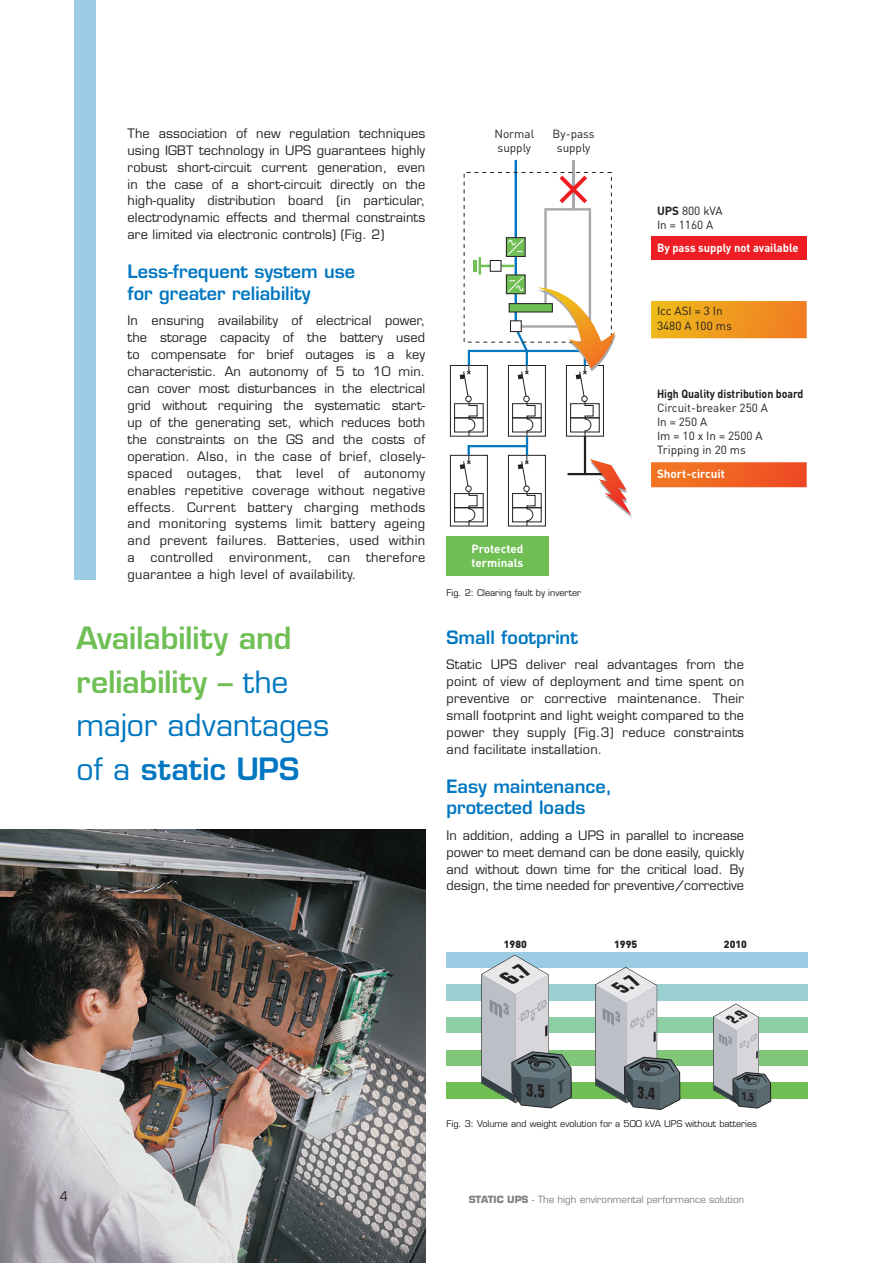
<style>
.page{position:relative;width:893px;height:1263px;background:#fff}
.page>*{position:absolute;margin:0;border:0;box-sizing:border-box;transform-origin:0 0}
.t1{font:600 30px/43.5px "Eurostile";letter-spacing:-.005em;color:#6fbf54}
.t2{font:600 18px/21.6px "Eurostile";color:#0077c0}
.t3{font:condensed 13.5px "Eurostile";color:#231f20}
.t4{font:12.75px/17px "Eurostile";letter-spacing:.015em;color:#231f20;text-align:justify}
.t5{font:11.7px/14.1px "DINOT";color:#231f20}
.t6{font:700 11.7px/14.1px "DINOT";color:#fff}
.t7{font:700 11.7px "DINOT";color:#231f20;scale:.9 1}
.t8{font:700 11.7px "DINOT";color:#fff;scale:.95 1}
.t9{font:900 10.35px "DINOT";color:#231f20}
.t10{font:9.75px "Eurostile";letter-spacing:-.005em;color:#808285}
.t11{font:9px "Eurostile";color:#231f20}
.s1{font-weight:400;color:#0077c0}
.s2{color:#0077c0}
.s3{font-weight:700}
</style>
<div class="page">
<div style="left:74px;top:0;width:22px;height:579px;background:#9bcce3"></div>
<img style="left:0;top:829px;width:425px;height:434px">
<div style="left:651px;top:236px;width:156px;height:24px;background:#ee1d23"></div>
<svg style="left:651px;top:301px;width:156px;height:37px"></svg>
<svg style="left:651px;top:462px;width:156px;height:25px"></svg>
<hr style="left:515px;top:160px;width:2px;height:168px;background:#0077c0">
<hr style="left:572px;top:160px;width:2px;height:49px;background:#a8a9ad">
<div style="left:450px;top:365px;width:38px;height:72px;border:1px solid #231f20"></div>
<div style="left:454px;top:403px;width:30px;height:15px;border:1px solid #231f20"></div>
<div style="left:454px;top:417px;width:30px;height:15px;border:1px solid #231f20"></div>
<div style="left:450px;top:455px;width:38px;height:71px;border:1px solid #231f20"></div>
<div style="left:454px;top:493px;width:30px;height:15px;border:1px solid #231f20"></div>
<div style="left:454px;top:507px;width:30px;height:15px;border:1px solid #231f20"></div>
<svg style="left:460px;top:171px;width:172px;height:356px"></svg>
<div style="left:446px;top:537px;width:103px;height:39px;background:#6fbf54"></div>
<div style="left:446px;top:952px;width:362px;height:16px;background:#9bcce3"></div>
<div style="left:446px;top:984px;width:362px;height:17px;background:#9bd0d2"></div>
<div style="left:446px;top:1017px;width:362px;height:16px;background:#8dcea5"></div>
<div style="left:446px;top:1050px;width:362px;height:16px;background:#7fc679"></div>
<div style="left:446px;top:1082px;width:362px;height:17px;background:#6fbf54"></div>
<svg style="left:481px;top:954px;width:91px;height:154px"></svg>
<svg style="left:595px;top:967px;width:85px;height:143px"></svg>
<svg style="left:713px;top:1003px;width:58px;height:105px"></svg>
<p class="t4" style="left:128px;top:125px;width:299px">The association of new regulation techniques using IGBT technology in UPS guarantees highly robust short-circuit current generation, even in the case of a short-circuit directly on the high-quality distribution board (in particular, electrodynamic effects and thermal constraints are limited via electronic controls) (Fig. 2)</p>
<h2 class="t2" style="left:128px;top:261px;width:229px">Less-frequent system use for greater reliability</h2>
<p class="t4" style="left:128px;top:312px;width:299px">In ensuring availability of electrical power, the storage capacity of the battery used to compensate for brief outages is a key characteristic. An autonomy of 5 to 10 min. can cover most disturbances in the electrical grid without requiring the systematic start&shy;up of the generating set, which reduces both the constraints on the GS and the costs of operation. Also, in the case of brief, closely&shy;spaced outages, that level of autonomy enables repetitive coverage without negative effects. Current battery charging methods and monitoring systems limit battery ageing and prevent failures. Batteries, used within a controlled environment, can therefore guarantee a high level of availability.</p>
<h1 class="t1" style="left:77px;top:616px;width:254px">Availability and reliability – <span class="s1">the major advantages of a</span> <span class="s2">static UPS</span></h1>
<p class="t5" style="left:494px;top:126px;width:41px">Normal supply</p>
<p class="t5" style="left:553px;top:126px;width:44px;text-align:center">By-pass supply</p>
<p class="t6" style="left:471px;top:541px;width:54px">Protected terminals</p>
<p class="t11" style="left:446px;top:587px;width:136px">Fig. 2: Clearing fault by inverter</p>
<p class="t5" style="left:657px;top:203px;width:67px"><span class="s3">UPS</span> 800 kVA<br>In = 1160 A</p>
<p class="t8" style="left:657px;top:239px;width:151px">By pass supply not available</p>
<p class="t5" style="left:657px;top:304px;width:76px">Icc ASI = 3 In<br>3480 A 100 ms</p>
<p class="t7" style="left:657px;top:386px;width:164px">High Quality distribution board</p>
<p class="t5" style="left:657px;top:400px;width:113px">Circuit-breaker 250 A<br>In = 250 A<br>Im = 10 x In = 2500 A<br>Tripping in 20 ms</p>
<p class="t6" style="left:657px;top:466px;width:69px">Short-circuit</p>
<h2 class="t2" style="left:446px;top:626px;width:133px">Small footprint</h2>
<p class="t4" style="left:446px;top:656px;width:299px">Static UPS deliver real advantages from the point of view of deployment and time spent on preventive or corrective maintenance. Their small footprint and light weight compared to the power they supply (Fig.3) reduce constraints and facilitate installation.</p>
<h2 class="t2" style="left:446px;top:775px;width:167px">Easy maintenance, protected loads</h2>
<p class="t4" style="left:446px;top:826px;width:299px">In addition, adding a UPS in parallel to increase power to meet demand can be done easily, quickly and without down time for the critical load. By design, the time needed for preventive/corrective</p>
<p class="t9" style="left:504px;top:937px;width:25px">1980</p>
<p class="t9" style="left:614px;top:937px;width:25px">1995</p>
<p class="t9" style="left:724px;top:937px;width:25px">2010</p>
<p class="t11" style="left:446px;top:1118px;width:312px">Fig. 3: Volume and weight evolution for a 500 kVA UPS without batteries</p>
<p class="t3" style="left:60px;top:1188px;width:9px">4</p>
<p class="t10" style="left:469px;top:1193px;width:277px"><span class="s3">STATIC UPS</span> - The high environmental performance solution</p>
</div>
